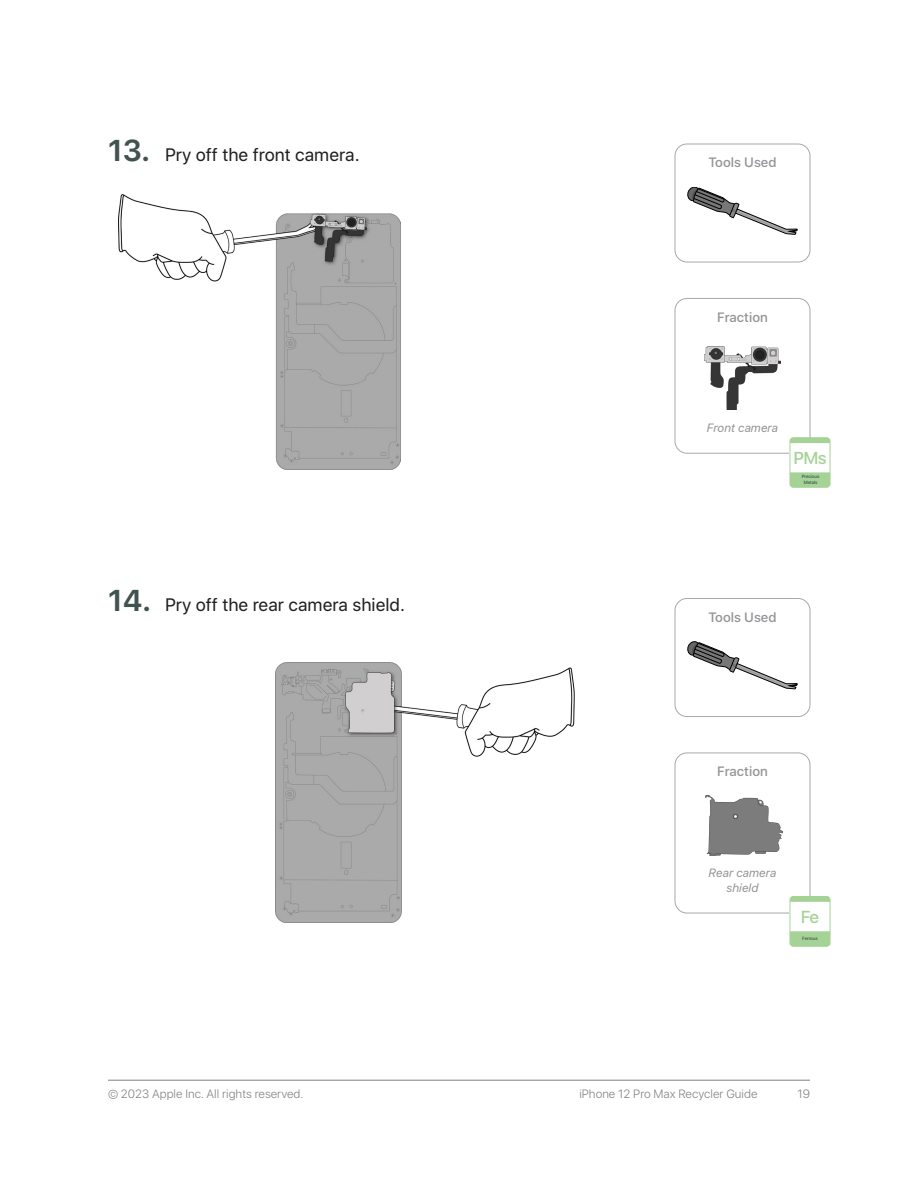
<style>
.page{position:relative;width:918px;height:1188px;background:#fff}
.page>*{position:absolute;margin:0;border:0;box-sizing:border-box;transform-origin:0 0}
.t1{font:18px "SF Hello";color:#231f20}
.t2{font:500 17.25px "SF Hello";color:#a5d396}
.Fraction__Heading{font:500 13.5px "SF Hello";color:#939598}
.t3{font:300 12px "SF Hello";color:#808285}
.Fraction__Descriptio{font:italic 12px/15px "SF Hello";color:#939598;text-align:center}
.t4{font:500 4.65px/5.7px "SF Hello";letter-spacing:-.02em;color:#41524f;text-align:center}
.s1{font-weight:600;font-size:30px;color:#415350}
</style>
<div class="page">
<hr style="left:108px;top:1080px;width:702px;height:1px;background:#808285">
<img style="left:276px;top:663px;width:299px;height:259px">
<div style="left:675px;top:144px;width:135px;height:118px;border:1px solid #a8a9ad;border-radius:12px"></div>
<div style="left:675px;top:298px;width:135px;height:156px;border:1px solid #a8a9ad;border-radius:12px"></div>
<svg style="left:688px;top:187px;width:109px;height:48px"></svg>
<img style="left:704px;top:346px;width:77px;height:64px">
<div style="left:790px;top:443px;width:40px;height:31px;background:#fff"></div>
<svg style="left:790px;top:472px;width:40px;height:15px"></svg>
<svg style="left:790px;top:438px;width:40px;height:6px"></svg>
<div style="left:790px;top:438px;width:40px;height:49px;border:1px solid #a5d396;border-radius:3px"></div>
<div style="left:675px;top:598px;width:135px;height:119px;border:1px solid #a8a9ad;border-radius:12px"></div>
<div style="left:675px;top:753px;width:135px;height:160px;border:1px solid #a8a9ad;border-radius:12px"></div>
<svg style="left:688px;top:642px;width:109px;height:47px"></svg>
<img style="left:706px;top:796px;width:76px;height:60px">
<div style="left:790px;top:901px;width:40px;height:32px;background:#fff"></div>
<svg style="left:790px;top:931px;width:40px;height:15px"></svg>
<svg style="left:790px;top:896px;width:40px;height:6px"></svg>
<div style="left:790px;top:896px;width:40px;height:50px;border:1px solid #a5d396;border-radius:3px"></div>
<img style="left:119px;top:194px;width:282px;height:276px">
<p class="t1" style="left:108px;top:144px;width:253px"><span class="s1">13.</span> Pry off the front camera.</p>
<p class="t1" style="left:108px;top:594px;width:299px"><span class="s1">14.</span> Pry off the rear camera shield.</p>
<p class="Fraction__Heading" style="left:708px;top:155px;width:70px">Tools Used</p>
<p class="Fraction__Heading" style="left:717px;top:309px;width:52px">Fraction</p>
<p class="Fraction__Descriptio" style="left:707px;top:420px;width:73px">Front camera</p>
<p class="t2" style="left:793px;top:448px;width:35px">PMs</p>
<p class="t4" style="left:802px;top:474px;width:19px">Precious<br>Metals</p>
<p class="Fraction__Heading" style="left:708px;top:609px;width:70px">Tools Used</p>
<p class="Fraction__Heading" style="left:717px;top:764px;width:52px">Fraction</p>
<p class="Fraction__Descriptio" style="left:709px;top:865px;width:69px">Rear camera shield</p>
<p class="t2" style="left:801px;top:907px;width:20px">Fe</p>
<p class="t4" style="left:802px;top:936px;width:17px">Ferrous</p>
<p class="t3" style="left:108px;top:1087px;width:197px">© 2023 Apple Inc. All rights reserved.</p>
<p class="t3" style="left:579px;top:1087px;width:180px">iPhone 12 Pro Max Recycler Guide</p>
<p class="t3" style="left:798px;top:1087px;width:14px">19</p>
</div>
